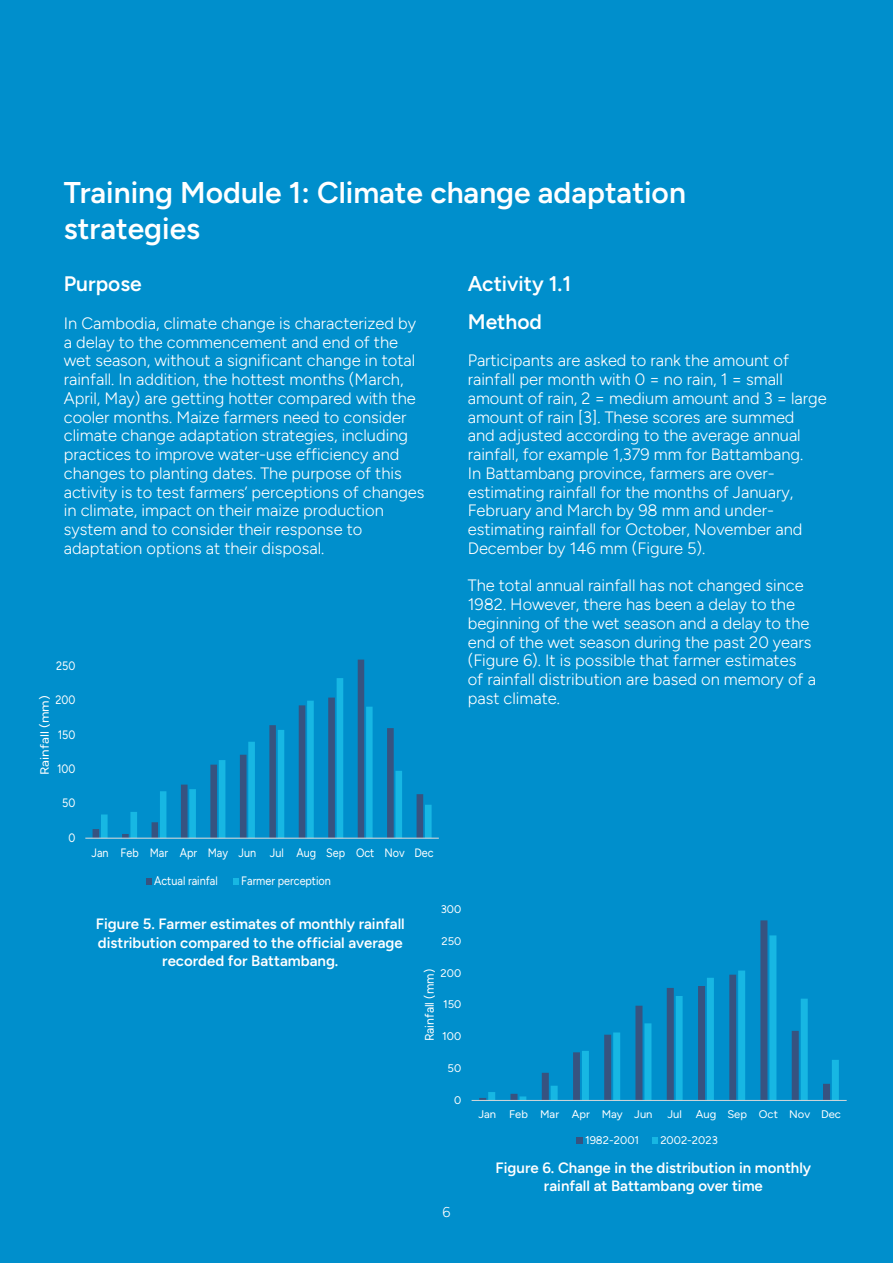
<style>
.page{position:relative;width:893px;height:1263px;background:#008fcc}
.page>*{position:absolute;margin:0;border:0;box-sizing:border-box;transform-origin:0 0}
.Heading_1__white{font:600 30px/36px "Figtree";color:#fff}
.t1{font:600 21px "Figtree";color:#fff}
.t2{font:300 16.5px/18.8px "Figtree";color:#fff}
.t3{font:600 15px/18.8px "Figtree";color:#fff;text-align:center}
.t4{font:300 14.25px "Figtree";color:#fff}
.t5{font:12.45px "Figtree";letter-spacing:-.005em;color:#fff}
.t6{font:12.15px "Figtree";color:#fff;scale:.89 1}
.t7{font:12px "Figtree";letter-spacing:-.005em;color:#fff;scale:1.12 1}
.t8{font:11.1px "Figtree";color:#fff}
</style>
<div class="page">
<svg style="left:488px;top:935px;width:351px;height:165px"></svg>
<hr style="left:472px;top:1100px;width:375px;height:1px;background:#d9d9d9">
<svg style="left:576px;top:1138px;width:6px;height:6px"></svg>
<svg style="left:652px;top:1138px;width:6px;height:6px"></svg>
<svg style="left:101px;top:678px;width:331px;height:160px"></svg>
<hr style="left:85px;top:838px;width:354px;height:1px;background:#d9d9d9">
<div style="left:146px;top:878px;width:6px;height:7px;background:#375380"></div>
<div style="left:233px;top:878px;width:6px;height:7px;background:#17b7e3"></div>
<p class="Heading_1__white" style="left:64px;top:174px;width:624px">Training Module 1: Climate change adaptation strategies</p>
<p class="t1" style="left:64px;top:272px;width:79px">Purpose</p>
<p class="t2" style="left:64px;top:314px;width:362px">In Cambodia, climate change is characterized by a delay to the commencement and end of the wet season, without a significant change in total rainfall. In addition, the hottest months (March, April, May) are getting hotter compared with the cooler months. Maize farmers need to consider climate change adaptation strategies, including practices to improve water-use efficiency and changes to planting dates. The purpose of this activity is to test farmers’ perceptions of changes in climate, impact on their maize production system and to consider their response to adaptation options at their disposal.</p>
<p class="t6" style="left:56px;top:659px;width:23px">250</p>
<p class="t6" style="left:55px;top:693px;width:24px">200</p>
<p class="t7" style="left:38px;top:775px;width:73px;rotate:-90deg">Rainfall (mm)</p>
<p class="t6" style="left:58px;top:727px;width:21px">150</p>
<p class="t6" style="left:57px;top:762px;width:22px">100</p>
<p class="t6" style="left:62px;top:796px;width:16px">50</p>
<p class="t1" style="left:468px;top:272px;width:105px">Activity 1.1</p>
<p class="t1" style="left:468px;top:309px;width:76px">Method</p>
<p class="t2" style="left:468px;top:351px;width:361px">Participants are asked to rank the amount of rainfall per month with 0 = no rain, 1 = small amount of rain, 2 = medium amount and 3 = large amount of rain [3]. These scores are summed<br>and adjusted according to the average annual rainfall, for example 1,379 mm for Battambang.<br>In Battambang province, farmers are over&shy;estimating rainfall for the months of January, February and March by 98 mm and under&shy;estimating rainfall for October, November and December by 146 mm (Figure 5).</p>
<p class="t2" style="left:468px;top:576px;width:350px">The total annual rainfall has not changed since 1982. However, there has been a delay to the beginning of the wet season and a delay to the end of the wet season during the past 20 years (Figure 6). It is possible that farmer estimates<br>of rainfall distribution are based on memory of a past climate.</p>
<p class="t6" style="left:68px;top:831px;width:9px">0</p>
<p class="t6" style="left:92px;top:846px;width:386px">Jan Feb Mar Apr May Jun Jul Aug Sep Oct Nov Dec</p>
<p class="t6" style="left:154px;top:874px;width:73px">Actual rainfal</p>
<p class="t6" style="left:241px;top:874px;width:102px">Farmer perception</p>
<p class="t8" style="left:441px;top:903px;width:22px">300</p>
<p class="t3" style="left:96px;top:914px;width:310px">Figure 5. Farmer estimates of monthly rainfall distribution compared to the official average recorded for Battambang.</p>
<p class="t8" style="left:441px;top:935px;width:21px">250</p>
<p class="t8" style="left:441px;top:966px;width:22px">200</p>
<p class="t5" style="left:422px;top:1041px;width:74px;rotate:-90deg">Rainfall (mm)</p>
<p class="t8" style="left:443px;top:998px;width:20px">150</p>
<p class="t8" style="left:442px;top:1030px;width:21px">100</p>
<p class="t8" style="left:448px;top:1062px;width:15px">50</p>
<p class="t8" style="left:454px;top:1093px;width:9px">0</p>
<p class="t4" style="left:442px;top:1204px;width:9px">6</p>
<p class="t8" style="left:478px;top:1108px;width:176px">Jan Feb Mar Apr May Jun</p>
<p class="t8" style="left:667px;top:1108px;width:16px">Jul</p>
<p class="t8" style="left:696px;top:1108px;width:147px">Aug Sep Oct Nov Dec</p>
<p class="t8" style="left:585px;top:1134px;width:56px">1982-2001</p>
<p class="t8" style="left:660px;top:1134px;width:59px">2002-2023</p>
<p class="t3" style="left:496px;top:1158px;width:317px">Figure 6. Change in the distribution in monthly rainfall at Battambang over time</p>
</div>
